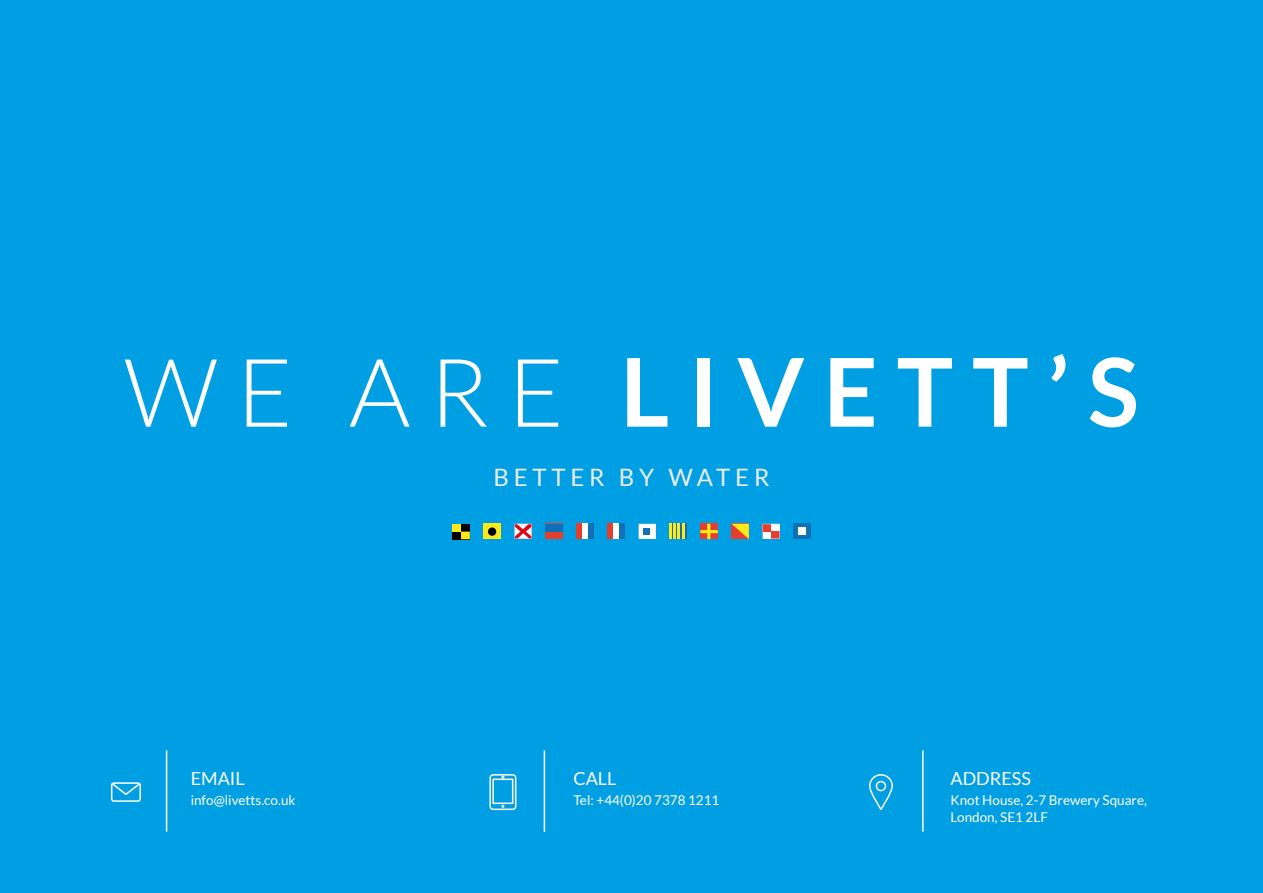
<style>
.page{position:relative;width:1263px;height:893px;background:#009fe3}
.page>*{position:absolute;margin:0;border:0;box-sizing:border-box;transform-origin:0 0}
.t1{font:700 94.8px "Lato";letter-spacing:.2em;color:#fff}
.t2{font:24px "Lato";letter-spacing:.2em;color:#ededed}
.t3{font:18px "Lato";color:#fff}
.t4{font:13.5px/16.2px "Lato";color:#fff}
.s1{font-weight:300}
</style>
<div class="page">
<hr style="left:166px;top:750px;width:1px;height:82px;background:#fff">
<hr style="left:544px;top:750px;width:1px;height:82px;background:#fff">
<hr style="left:922px;top:750px;width:2px;height:82px;background:#fff">
<svg style="left:869px;top:774px;width:24px;height:36px"></svg>
<svg style="left:489px;top:774px;width:28px;height:37px"></svg>
<svg style="left:110px;top:782px;width:31px;height:20px"></svg>
<div style="left:576px;top:524px;width:18px;height:15px;background:#e53e2e"></div>
<div style="left:582px;top:524px;width:6px;height:15px;background:#fffffd"></div>
<div style="left:588px;top:524px;width:6px;height:15px;background:#1170b6"></div>
<svg style="left:671px;top:524px;width:16px;height:15px"></svg>
<svg style="left:669px;top:524px;width:2px;height:15px"></svg>
<hr style="left:673px;top:524px;width:3px;height:15px;background:#fdea18">
<svg style="left:678px;top:524px;width:6px;height:15px"></svg>
<div style="left:607px;top:524px;width:18px;height:15px;background:#e53e2e"></div>
<div style="left:613px;top:524px;width:6px;height:15px;background:#fffffd"></div>
<div style="left:619px;top:524px;width:6px;height:15px;background:#1170b6"></div>
<div style="left:545px;top:524px;width:18px;height:15px;background:#e53e2e"></div>
<div style="left:545px;top:524px;width:18px;height:8px;background:#0e71b7"></div>
<svg style="left:762px;top:524px;width:18px;height:15px"></svg>
<div style="left:483px;top:524px;width:18px;height:15px;background:#fbe919"></div>
<div style="left:488px;top:527px;width:8px;height:9px;background:#000;border-radius:50%"></div>
<div style="left:793px;top:524px;width:18px;height:15px;background:#1171b5"></div>
<div style="left:798px;top:528px;width:7px;height:7px;background:#fff"></div>
<svg style="left:638px;top:524px;width:18px;height:15px"></svg>
<svg style="left:515px;top:524px;width:17px;height:15px"></svg>
<svg style="left:700px;top:524px;width:18px;height:15px"></svg>
<svg style="left:731px;top:524px;width:18px;height:15px"></svg>
<div style="left:452px;top:524px;width:18px;height:15px;background:#000"></div>
<div style="left:452px;top:524px;width:9px;height:8px;background:#fdea18"></div>
<div style="left:461px;top:532px;width:9px;height:7px;background:#fdea18"></div>
<h1 class="t1" style="left:124px;top:338px;width:1016px"><span class="s1">WE ARE</span> LIVETT’S</h1>
<h3 class="t3" style="left:191px;top:768px;width:56px">EMAIL</h3>
<p class="t4" style="left:191px;top:792px;width:106px">info@livetts.co.uk</p>
<h2 class="t2" style="left:493px;top:464px;width:277px">BETTER BY WATER</h2>
<h3 class="t3" style="left:573px;top:768px;width:45px">CALL</h3>
<p class="t4" style="left:573px;top:792px;width:148px">Tel: +44(0)20 7378 1211</p>
<h3 class="t3" style="left:950px;top:768px;width:82px">ADDRESS</h3>
<p class="t4" style="left:950px;top:792px;width:198px">Knot House, 2-7 Brewery Square,<br>London, SE1 2LF</p>
</div>
